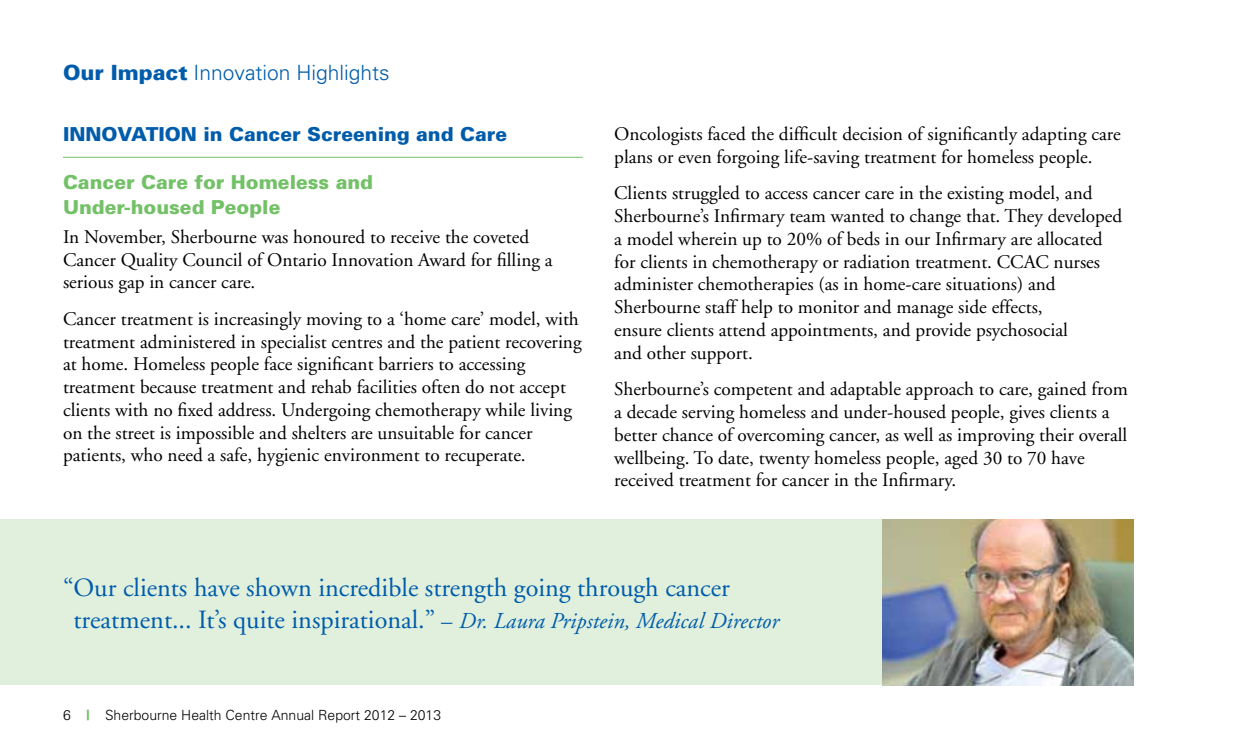
<style>
.page{position:relative;width:1260px;height:756px;background:#fff}
.page>*{position:absolute;margin:0;border:0;box-sizing:border-box;transform-origin:0 0}
.t1{font:26.25px/31.5px "Adobe Garamond";color:#005cab}
.t2{font:300 21px "Univers";color:#005cab}
.t3{font:19.25px/22.8px "Adobe Garamond";color:#000}
.t4{font:900 19.25px/24.5px "Univers";color:#73c167}
.t5{font:900 19.25px "Univers";color:#005cab}
.t6{font:300 14px "Univers";color:#000}
.s1{font-weight:900}
.s2{font-size:22.75px}
.s3{font-style:italic;font-size:22.75px}
.s4{font-weight:900;color:#73c167}
</style>
<div class="page">
<hr style="left:63px;top:157px;width:520px;height:1px;background:#73c167">
<div style="left:0;top:520px;width:1129px;height:165px;background:#e0f0dc"></div>
<img style="left:882px;top:520px;width:252px;height:165px">
<p class="t2" style="left:63px;top:60px;width:328px"><span class="s1">Our Impact</span> Innovation Highlights</p>
<p class="t5" style="left:63px;top:122px;width:22px">Innovation</p>
<p class="t5" style="left:203px;top:122px;width:305px">in Cancer Screening and Care</p>
<p class="t4" style="left:63px;top:170px;width:312px">Cancer Care for Homeless and<br>Under-housed People</p>
<p class="t3" style="left:63px;top:226px;width:491px">In November, Sherbourne was honoured to receive the coveted<br>Cancer Quality Council of Ontario Innovation Award for filling a serious gap in cancer care.</p>
<p class="t3" style="left:63px;top:308px;width:520px">Cancer treatment is increasingly moving to a ‘home care’ model, with treatment administered in specialist centres and the patient recovering at home. Homeless people face significant barriers to accessing treatment because treatment and rehab facilities often do not accept clients with no fixed address. Undergoing chemotherapy while living on the street is impossible and shelters are unsuitable for cancer patients, who need a safe, hygienic environment to recuperate.</p>
<p class="t3" style="left:614px;top:123px;width:508px">Oncologists faced the difficult decision of significantly adapting care plans or even forgoing life-saving treatment for homeless people.</p>
<p class="t3" style="left:614px;top:183px;width:510px">Clients struggled to access cancer care in the existing model, and Sherbourne’s Infirmary team wanted to change that. They developed a model wherein up to 20% of beds in our Infirmary are allocated for clients in chemotherapy or radiation treatment. CCAC nurses administer chemotherapies (as in home-care situations) and Sherbourne staff help to monitor and manage side effects,<br>ensure clients attend appointments, and provide psychosocial<br>and other support.</p>
<p class="t3" style="left:614px;top:378px;width:515px">Sherbourne’s competent and adaptable approach to care, gained from a decade serving homeless and under-housed people, gives clients a better chance of overcoming cancer, as well as improving their overall wellbeing. To date, twenty homeless people, aged 30 to 70 have received treatment for cancer in the Infirmary.</p>
<h1 class="t1" style="left:74px;top:573px;width:706px;text-indent:-11px">“Our clients have shown incredible strength going through cancer treatment... It’s quite inspirational.” <span class="s2">–</span> <span class="s3">Dr. Laura Pripstein, Medical Director</span></h1>
<p class="t6" style="left:63px;top:707px;width:380px">6 <span class="s4">|</span> Sherbourne Health Centre Annual Report 2012 – 2013</p>
</div>
